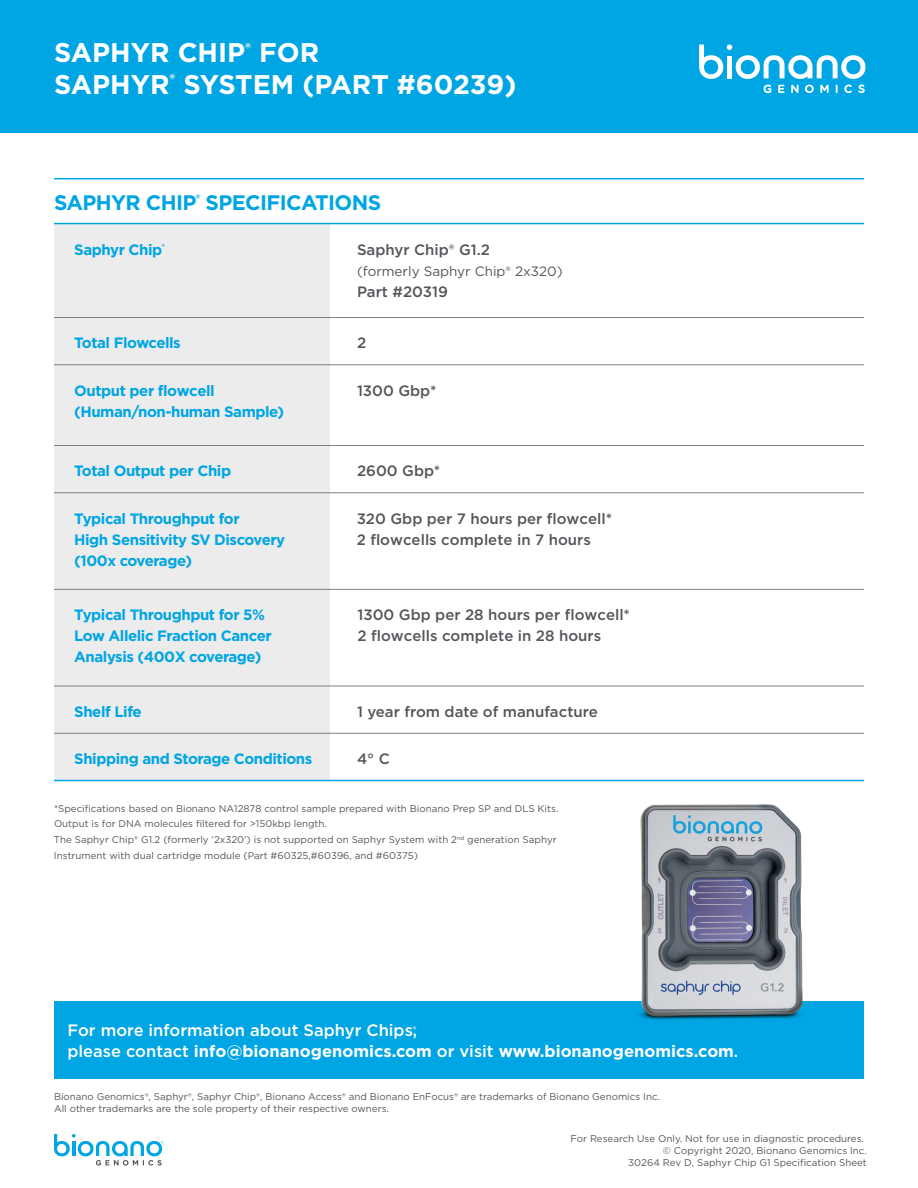
<style>
.page{position:relative;width:918px;height:1188px;background:#fff}
.page>*{position:absolute;margin:0;border:0;box-sizing:border-box;transform-origin:0 0}
._01_Title{font:700 27px/31.5px "Gotham";color:#fff}
.Part_Number{font:700 21px "Gotham";letter-spacing:-.03em;color:#00a5e3}
.Product_Copy{font:500 16.5px/21px "Gotham";color:#fff}
.Part_Number-2{font:700 15px/21px "Gotham";letter-spacing:-.03em;color:#00a5e3}
.Part_Number-3{font:500 15px/21px "Gotham";color:#53565a}
.Product_Copy-2{font:500 15px "Gotham";color:#53565a}
.Part_Number-4{font:13.5px "Gotham";color:#53565a}
.Product_Copy-3{font:9.75px/15.6px "Gotham";color:#53565a}
.Product_Copy-4{font:9.75px/12px "Gotham";color:#535659}
.s1{font-weight:700}
</style>
<div class="page">
<div style="left:0;top:0;width:918px;height:133px;background:#00a5e3"></div>
<svg style="left:54px;top:1134px;width:109px;height:32px"></svg>
<div style="left:54px;top:224px;width:276px;height:556px;background:#ececed"></div>
<hr style="left:54px;top:317px;width:276px;height:1px;background:#808285">
<hr style="left:330px;top:317px;width:534px;height:1px;background:#808285">
<hr style="left:54px;top:365px;width:276px;height:1px;background:#808285">
<hr style="left:330px;top:365px;width:534px;height:1px;background:#808285">
<hr style="left:54px;top:445px;width:276px;height:1px;background:#808285">
<hr style="left:330px;top:445px;width:534px;height:1px;background:#808285">
<hr style="left:54px;top:589px;width:276px;height:1px;background:#808285">
<hr style="left:330px;top:589px;width:534px;height:1px;background:#808285">
<hr style="left:54px;top:686px;width:276px;height:1px;background:#808285">
<hr style="left:330px;top:686px;width:534px;height:1px;background:#808285">
<hr style="left:54px;top:733px;width:276px;height:1px;background:#808285">
<hr style="left:330px;top:733px;width:534px;height:1px;background:#808285">
<hr style="left:54px;top:492px;width:276px;height:1px;background:#808285">
<hr style="left:330px;top:492px;width:534px;height:1px;background:#808285">
<hr style="left:54px;top:178px;width:276px;height:1px;background:#00a5e3">
<hr style="left:330px;top:178px;width:534px;height:1px;background:#00a5e3">
<hr style="left:54px;top:223px;width:276px;height:1px;background:#00a5e3">
<hr style="left:330px;top:223px;width:534px;height:1px;background:#00a5e3">
<hr style="left:54px;top:780px;width:276px;height:1px;background:#00a5e3">
<hr style="left:330px;top:780px;width:534px;height:1px;background:#00a5e3">
<svg style="left:764px;top:85px;width:7px;height:8px"></svg>
<svg style="left:778px;top:85px;width:7px;height:8px"></svg>
<svg style="left:791px;top:85px;width:8px;height:8px"></svg>
<svg style="left:805px;top:85px;width:9px;height:8px"></svg>
<svg style="left:820px;top:85px;width:9px;height:8px"></svg>
<svg style="left:836px;top:85px;width:2px;height:8px"></svg>
<svg style="left:844px;top:85px;width:8px;height:8px"></svg>
<svg style="left:858px;top:85px;width:7px;height:8px"></svg>
<svg style="left:699px;top:44px;width:167px;height:35px"></svg>
<div style="left:54px;top:1001px;width:810px;height:77px;background:#00a5e3"></div>
<img style="left:639px;top:804px;width:164px;height:216px">
<p class="_01_Title" style="left:54px;top:37px;width:464px">SAPHYR CHIP<sup>®</sup> FOR<br>SAPHYR<sup>®</sup> SYSTEM (PART #60239)</p>
<p class="Part_Number" style="left:54px;top:188px;width:329px">SAPHYR CHIP<sup>®</sup> SPECIFICATIONS</p>
<p class="Part_Number-2" style="left:74px;top:239px;width:92px">Saphyr Chip<sup>®</sup></p>
<p class="Part_Number-3" style="left:357px;top:239px;width:135px">Saphyr Chip® G1.2</p>
<p class="Part_Number-4" style="left:357px;top:263px;width:207px">(formerly Saphyr Chip® 2x320)</p>
<p class="Part_Number-3" style="left:357px;top:281px;width:92px">Part #20319</p>
<p class="Part_Number-2" style="left:74px;top:333px;width:108px">Total Flowcells</p>
<p class="Part_Number-3" style="left:357px;top:332px;width:11px">2</p>
<p class="Part_Number-2" style="left:74px;top:380px;width:211px">Output per flowcell (Human/non-human Sample)</p>
<p class="Part_Number-3" style="left:357px;top:380px;width:81px">1300 Gbp*</p>
<p class="Part_Number-2" style="left:74px;top:461px;width:158px">Total Output per Chip</p>
<p class="Part_Number-3" style="left:357px;top:460px;width:85px">2600 Gbp*</p>
<p class="Part_Number-2" style="left:74px;top:508px;width:213px">Typical Throughput for<br>High Sensitivity SV Discovery (100x coverage)</p>
<p class="Part_Number-3" style="left:357px;top:508px;width:257px">320 Gbp per 7 hours per flowcell*<br>2 flowcells complete in 7 hours</p>
<p class="Part_Number-2" style="left:74px;top:604px;width:199px">Typical Throughput for 5%<br>Low Allelic Fraction Cancer<br>Analysis (400X coverage)</p>
<p class="Part_Number-3" style="left:357px;top:604px;width:274px">1300 Gbp per 28 hours per flowcell*<br>2 flowcells complete in 28 hours</p>
<p class="Part_Number-2" style="left:74px;top:701px;width:69px">Shelf Life</p>
<p class="Product_Copy-2" style="left:357px;top:702px;width:242px">1 year from date of manufacture</p>
<p class="Part_Number-2" style="left:74px;top:748px;width:240px">Shipping and Storage Conditions</p>
<p class="Part_Number-3" style="left:357px;top:748px;width:34px">4° C</p>
<p class="Product_Copy-3" style="left:54px;top:800px;width:506px">* Specifications based on Bionano NA12878 control sample prepared with Bionano Prep SP and DLS Kits.<br>Output is for DNA molecules filtered for &gt;150kbp length.<br>The Saphyr Chip® G1.2 (formerly ‘2x320’) is not supported on Saphyr System with 2<sup>nd</sup> generation Saphyr Instrument with dual cartridge module (Part #60325,#60396, and #60375)</p>
<p class="Product_Copy" style="left:68px;top:1019px;width:672px">For more information about Saphyr Chips<sup>®</sup>,<br>please contact <span class="s1">info@bionanogenomics.com</span> or visit <span class="s1">www.bionanogenomics.com</span>.</p>
<p class="Product_Copy-4" style="left:54px;top:1090px;width:607px">Bionano Genomics®, Saphyr®, Saphyr Chip®, Bionano Access® and Bionano EnFocus® are trademarks of Bionano Genomics Inc.<br>All other trademarks are the sole property of their respective owners.</p>
<p class="Product_Copy-3" style="left:571px;top:1130px;width:295px">For Research Use Only. Not for use in diagnostic procedures.</p>
<p class="Product_Copy-4" style="left:663px;top:1144px;width:206px">© Copyright 2020, Bionano Genomics Inc.</p>
<p class="Product_Copy-4" style="left:628px;top:1156px;width:240px">30264 Rev D, Saphyr Chip G1 Specification Sheet</p>
</div>
